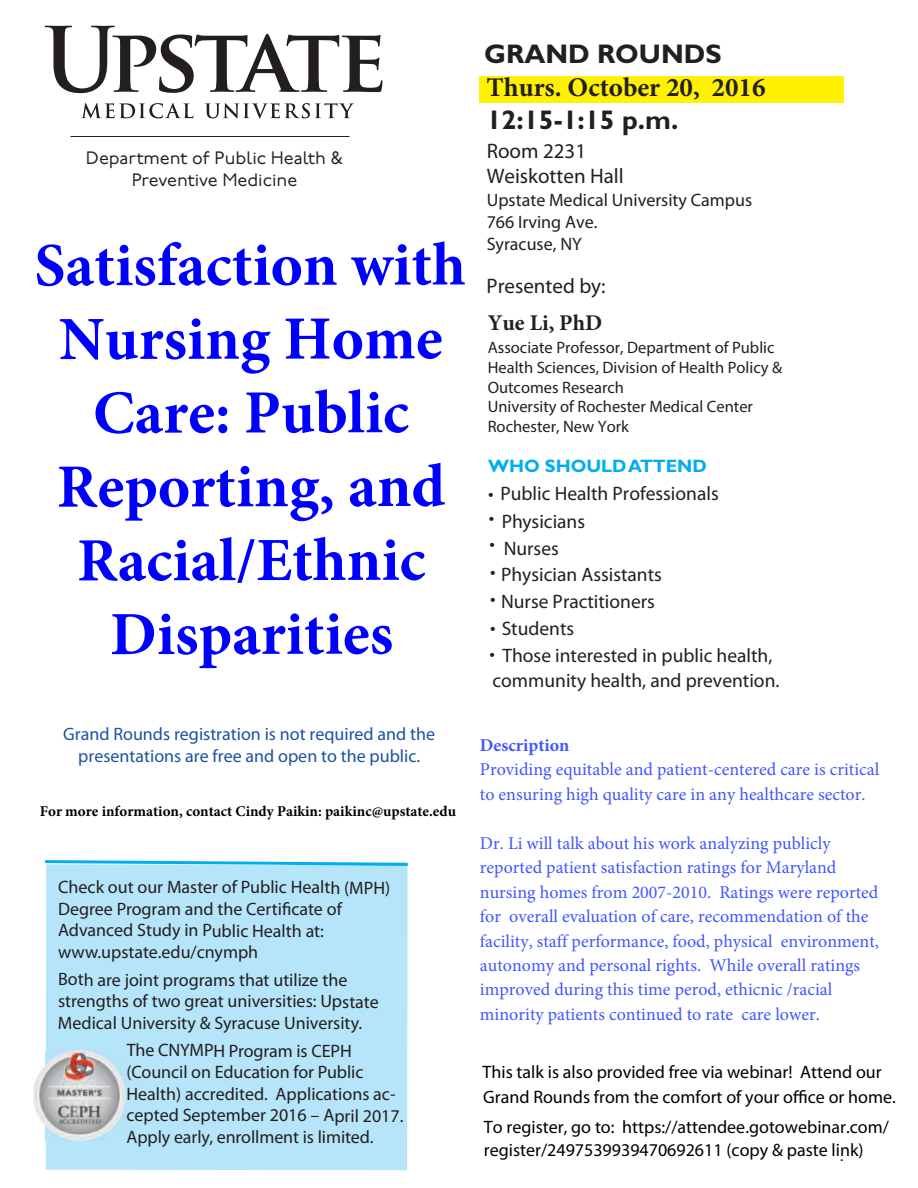
<style>
.page{position:relative;width:918px;height:1188px;background:#fff}
.page>*{position:absolute;margin:0;border:0;box-sizing:border-box;transform-origin:0 0}
.t1{font:700 61.5px/73.8px "Minion Pro";letter-spacing:-.005em;color:#00f;text-align:center}
.t2{font:700 27px "Gill Sans";color:#231f20}
.t3{font:700 27px "Minion Pro";color:#231f20}
.t4{font:700 22.5px "Minion Pro";color:#231f20}
.t5{font:21px/25.3px "Myriad Pro";color:#231f20}
.t6{font:19.5px/25.7px "Myriad Pro";color:#231f20}
.t7{font:18px/24.5px "Minion Pro";color:#4055ff}
.t8{font:18px/21.6px "Myriad Pro";color:#231f20}
.t9{font:18px/24.6px "Myriad Pro";color:#000}
.t10{font:18px/21.6px "Myriad Pro";color:#1d51a3;text-align:center}
.t11{font:18px/21.6px "P22 Underground";color:#231f20;text-align:center}
.t12{font:700 18px "Gill Sans";color:#00aeef}
.t13{font:700 18px "Minion Pro";color:#4055ff}
.t14{font:18px "Helvetica";color:#231f20}
.t15{font:16.5px/19.6px "Myriad Pro";color:#231f20}
.t16{font:700 15px "Minion Pro";color:#000}
</style>
<div class="page">
<div style="left:479px;top:76px;width:365px;height:27px;background:#fff101"></div>
<svg style="left:45px;top:26px;width:337px;height:67px"></svg>
<svg style="left:205px;top:103px;width:149px;height:15px"></svg>
<svg style="left:81px;top:103px;width:113px;height:15px"></svg>
<hr style="left:70px;top:136px;width:280px;height:1px;background:#231f20">
<div style="left:46px;top:867px;width:362px;height:303px;background:#b6e4f9"></div>
<svg style="left:45px;top:860px;width:363px;height:7px;background:#7cd4f6"></svg>
<img style="left:34px;top:1050px;width:92px;height:91px">
<p class="t11" style="left:86px;top:149px;width:259px">Department of Public Health &amp;<br>Preventive Medicine</p>
<h1 class="t1" style="left:34px;top:228px;width:433px">Satisfaction with<br>Nursing Home<br>Care: Public<br>Reporting, and<br>Racial/Ethnic<br>Disparities</h1>
<p class="t10" style="left:63px;top:725px;width:373px">Grand Rounds registration is not required and the presentations are free and open to the public.</p>
<p class="t16" style="left:40px;top:801px;width:418px">For more information, contact Cindy Paikin: paikinc@upstate.edu</p>
<p class="t8" style="left:58px;top:878px;width:334px">Check out our Master of Public Health (MPH)<br>Degree Program and the Certificate of Advanced Study in Public Health at: www.upstate.edu/cnymph</p>
<p class="t8" style="left:58px;top:970px;width:322px">Both are joint programs that utilize the strengths of two great universities: Upstate<br>Medical University &amp; Syracuse University.</p>
<p class="t8" style="left:126px;top:1041px;width:279px">The CNYMPH Program is CEPH (Council on Education for Public Health) accredited. Applications ac&shy;cepted September 2016 – April 2017.<br>Apply early, enrollment is limited.</p>
<h2 class="t2" style="left:484px;top:44px;width:239px">GRAND ROUNDS</h2>
<h2 class="t3" style="left:487px;top:68px;width:281px">Thurs. October 20, 2016</h2>
<h2 class="t2" style="left:487px;top:110px;width:193px">12:15-1:15 p.m.</h2>
<p class="t5" style="left:487px;top:140px;width:139px">Room 2231<br>Weiskotten Hall</p>
<p class="t8" style="left:487px;top:191px;width:267px">Upstate Medical University Campus<br>766 Irving Ave.<br>Syracuse, NY</p>
<p class="t5" style="left:487px;top:274px;width:121px">Presented by:</p>
<p class="t4" style="left:488px;top:307px;width:116px">Yue Li, PhD</p>
<p class="t15" style="left:488px;top:338px;width:296px">Associate Professor, Department of Public Health Sciences, Division of Health Policy &amp; Outcomes Research<br>University of Rochester Medical Center Rochester, New York</p>
<p class="t12" style="left:488px;top:459px;width:220px">WHO SHOULD ATTEND</p>
<p class="t6" style="left:488px;top:482px;width:232px">• Public Health Professionals</p>
<p class="t6" style="left:489px;top:510px;width:98px">• Physicians</p>
<p class="t6" style="left:489px;top:537px;width:71px">• Nurses</p>
<p class="t6" style="left:490px;top:563px;width:173px">• Physician Assistants</p>
<p class="t6" style="left:490px;top:590px;width:166px">• Nurse Practitioners</p>
<p class="t6" style="left:490px;top:617px;width:86px">• Students</p>
<p class="t6" style="left:489px;top:644px;width:292px">• Those interested in public health, community health, and prevention.</p>
<p class="t13" style="left:480px;top:733px;width:91px">Description</p>
<p class="t7" style="left:480px;top:758px;width:401px">Providing equitable and patient-centered care is critical to ensuring high quality care in any healthcare sector.</p>
<p class="t7" style="left:480px;top:831px;width:401px">Dr. Li will talk about his work analyzing publicly reported patient satisfaction ratings for Maryland nursing homes from 2007-2010. Ratings were reported for overall evaluation of care, recommendation of the facility, staff performance, food, physical environment, autonomy and personal rights. While overall ratings improved during this time perod, ethicnic /racial minority patients continued to rate care lower.</p>
<p class="t9" style="left:483px;top:1062px;width:415px">This talk is also provided free via webinar! Attend our<br>Grand Rounds from the comfort of your office or home.</p>
<p class="t9" style="left:484px;top:1118px;width:407px;line-height:22px">To register, go to: https://attendee.gotowebinar.com/ register/2497539939470692611 (copy &amp; paste link)</p>
<p class="t14" style="left:839px;top:1147px;width:7px">.</p>
</div>
